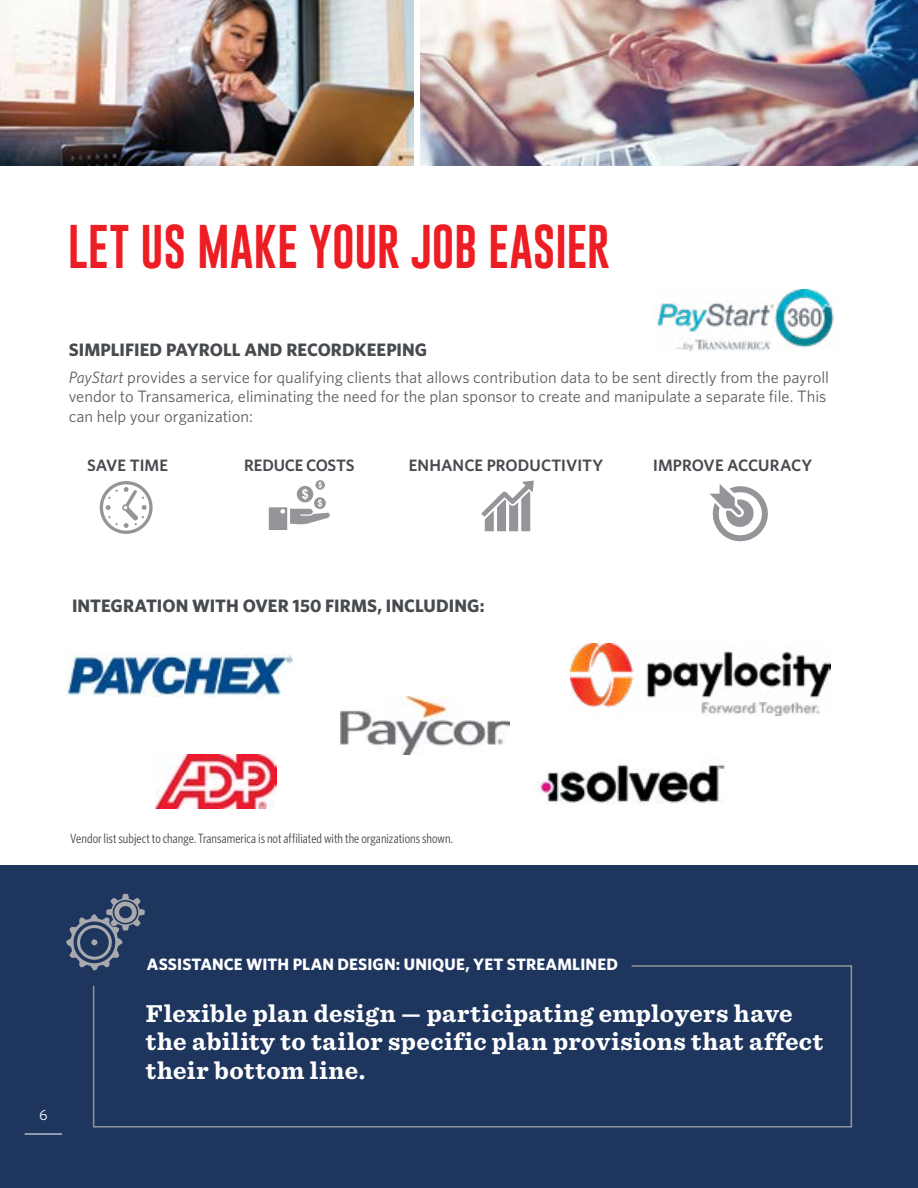
<style>
.page{position:relative;width:918px;height:1188px;background:#fff}
.page>*{position:absolute;margin:0;border:0;box-sizing:border-box;transform-origin:0 0}
.t1{font:45px "Gobold";letter-spacing:-.005em;color:#ed1d24}
.t2{font:700 25.5px/28.5px "Sentinel";letter-spacing:.02em;color:#fff}
.t3{font:700 18px "Whitney";letter-spacing:.005em;color:#474b4f}
.t4{font:16.5px/19.5px "Whitney";color:#5a5f63}
.t5{font:600 16.5px "Whitney";color:#474b4f}
.t6{font:700 16.5px "Whitney";letter-spacing:.01em;color:#fff}
.t7{font:15px "Whitney";color:#fff}
.t8{font:13.5px "Whitney Condensed";letter-spacing:.005em;color:#474b4f}
.s1{font-style:italic}
</style>
<div class="page">
<img style="left:657px;top:289px;width:177px;height:63px">
<img style="left:0;top:0;width:414px;height:165px">
<img style="left:420px;top:0;width:498px;height:165px">
<div style="left:0;top:865px;width:918px;height:323px;background:#1e355e"></div>
<svg style="left:66px;top:894px;width:79px;height:74px"></svg>
<svg style="left:100px;top:481px;width:53px;height:53px"></svg>
<svg style="left:269px;top:480px;width:61px;height:50px"></svg>
<svg style="left:709px;top:484px;width:59px;height:57px"></svg>
<svg style="left:481px;top:481px;width:53px;height:50px"></svg>
<hr style="left:25px;top:1134px;width:37px;height:1px;background:#fff">
<img style="left:156px;top:754px;width:120px;height:55px">
<img style="left:534px;top:760px;width:191px;height:44px">
<img style="left:66px;top:653px;width:227px;height:43px">
<img style="left:340px;top:697px;width:170px;height:58px">
<img style="left:570px;top:643px;width:260px;height:72px">
<svg style="left:92px;top:964px;width:761px;height:164px"></svg>
<h1 class="t1" style="left:68px;top:218px;width:544px">LET US MAKE YOUR JOB EASIER</h1>
<p class="t3" style="left:69px;top:338px;width:360px">SIMPLIFIED PAYROLL AND RECORDKEEPING</p>
<p class="t4" style="left:69px;top:367px;width:762px"><span class="s1">PayStart</span> provides a service for qualifying clients that allows contribution data to be sent directly from the payroll vendor to Transamerica, eliminating the need for the plan sponsor to create and manipulate a separate file. This can help your organization:</p>
<p class="t5" style="left:87px;top:454px;width:83px">SAVE TIME</p>
<p class="t5" style="left:244px;top:454px;width:112px">REDUCE COSTS</p>
<p class="t5" style="left:409px;top:454px;width:196px">ENHANCE PRODUCTIVITY</p>
<p class="t5" style="left:653px;top:454px;width:161px">IMPROVE ACCURACY</p>
<p class="t3" style="left:72px;top:593px;width:414px">INTEGRATION WITH OVER 150 FIRMS, INCLUDING:</p>
<p class="t8" style="left:70px;top:830px;width:384px">Vendor list subject to change. Transamerica is not affiliated with the organizations shown.</p>
<p class="t7" style="left:39px;top:1105px;width:10px">6</p>
<p class="t6" style="left:147px;top:953px;width:473px">ASSISTANCE WITH PLAN DESIGN: UNIQUE, YET STREAMLINED</p>
<h2 class="t2" style="left:146px;top:998px;width:679px">Flexible plan design — participating employers have the ability to tailor specific plan provisions that affect their bottom line.</h2>
</div>
